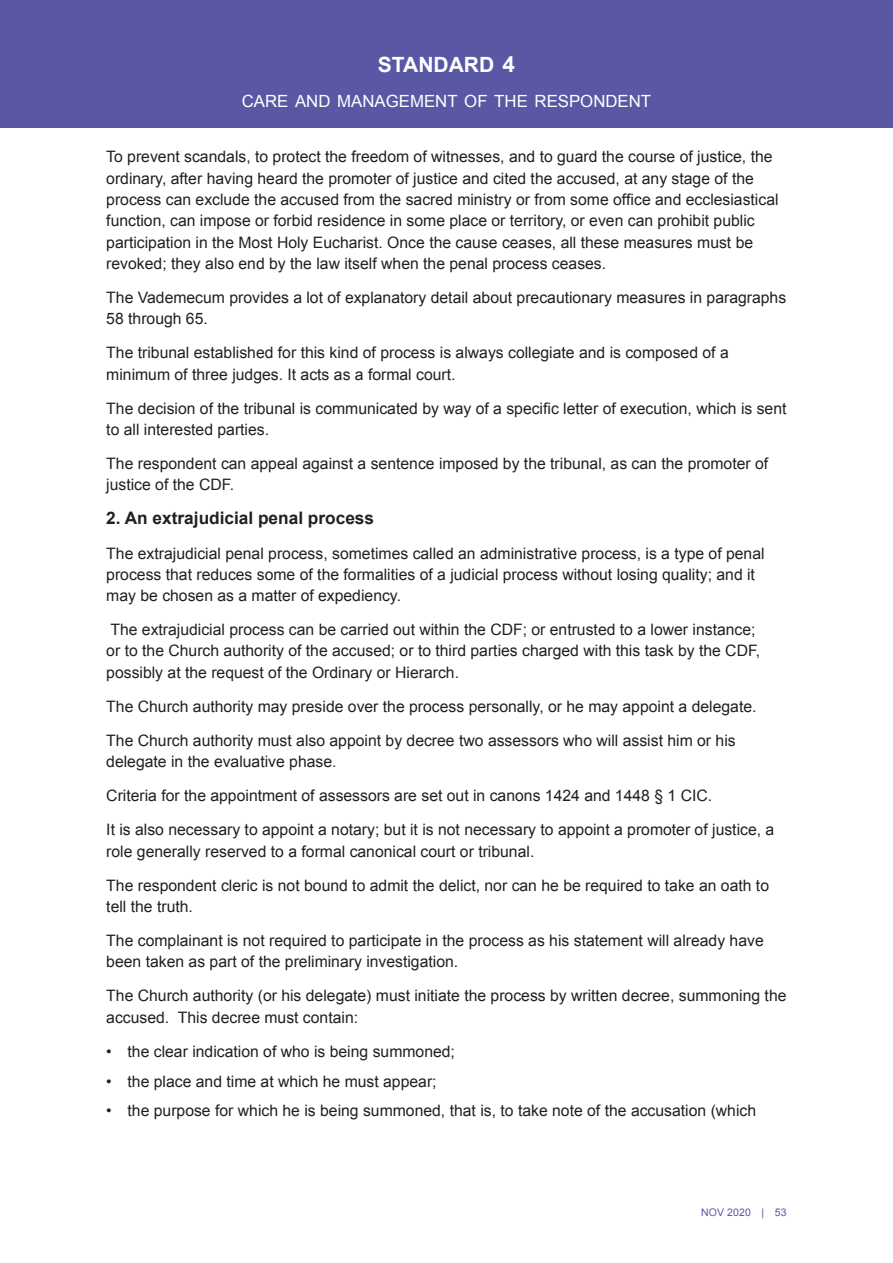
<style>
.page{position:relative;width:893px;height:1263px;background:#fff}
.page>*{position:absolute;margin:0;border:0;box-sizing:border-box;transform-origin:0 0}
.t1{font:700 21px "Arial";color:#fff}
.Black_sub_heading{font:700 17.25px "Arial";color:#231f20}
.t2{font:16.8px "Arial";color:#fff}
.Body_text{font:15.75px/21.3px "Arial";color:#231f20}
.t3{font:10.5px "Arial";letter-spacing:.02em;color:#5a57a5}
.s1{font-size:22.5px}
</style>
<div class="page">
<div style="left:0;top:0;width:893px;height:128px;background:#5a57a5"></div>
<h1 class="t1" style="left:378px;top:50px;width:139px">STANDARD <span class="s1">4</span></h1>
<p class="t2" style="left:242px;top:90px;width:411px">CARE AND MANAGEMENT OF THE RESPONDENT</p>
<p class="Body_text" style="left:106px;top:146px;width:674px">To prevent scandals, to protect the freedom of witnesses, and to guard the course of justice, the ordinary, after having heard the promoter of justice and cited the accused, at any stage of the process can exclude the accused from the sacred ministry or from some office and ecclesiastical function, can impose or forbid residence in some place or territory, or even can prohibit public participation in the Most Holy Eucharist. Once the cause ceases, all these measures must be revoked; they also end by the law itself when the penal process ceases.</p>
<p class="Body_text" style="left:106px;top:287px;width:681px">The Vademecum provides a lot of explanatory detail about precautionary measures in paragraphs<br>58 through 65.</p>
<p class="Body_text" style="left:106px;top:342px;width:624px">The tribunal established for this kind of process is always collegiate and is composed of a minimum of three judges. It acts as a formal court.</p>
<p class="Body_text" style="left:106px;top:398px;width:682px">The decision of the tribunal is communicated by way of a specific letter of execution, which is sent to all interested parties.</p>
<p class="Body_text" style="left:106px;top:453px;width:663px">The respondent can appeal against a sentence imposed by the tribunal, as can the promoter of justice of the CDF.</p>
<p class="Black_sub_heading" style="left:106px;top:507px;width:269px">2. An extrajudicial penal process</p>
<p class="Body_text" style="left:106px;top:542px;width:660px">The extrajudicial penal process, sometimes called an administrative process, is a type of penal process that reduces some of the formalities of a judicial process without losing quality; and it may be chosen as a matter of expediency.</p>
<p class="Body_text" style="left:106px;top:619px;width:655px">The extrajudicial process can be carried out within the CDF; or entrusted to a lower instance; or to the Church authority of the accused; or to third parties charged with this task by the CDF, possibly at the request of the Ordinary or Hierarch.</p>
<p class="Body_text" style="left:106px;top:696px;width:652px">The Church authority may preside over the process personally, or he may appoint a delegate.</p>
<p class="Body_text" style="left:106px;top:730px;width:631px">The Church authority must also appoint by decree two assessors who will assist him or his delegate in the evaluative phase.</p>
<p class="Body_text" style="left:106px;top:785px;width:607px">Criteria for the appointment of assessors are set out in canons 1424 and 1448 § 1 CIC.</p>
<p class="Body_text" style="left:106px;top:819px;width:669px">It is also necessary to appoint a notary; but it is not necessary to appoint a promoter of justice, a role generally reserved to a formal canonical court or tribunal.</p>
<p class="Body_text" style="left:106px;top:875px;width:664px">The respondent cleric is not bound to admit the delict, nor can he be required to take an oath to tell the truth.</p>
<p class="Body_text" style="left:106px;top:930px;width:659px">The complainant is not required to participate in the process as his statement will already have been taken as part of the preliminary investigation.</p>
<p class="Body_text" style="left:106px;top:985px;width:682px">The Church authority (or his delegate) must initiate the process by written decree, summoning the accused. This decree must contain:</p>
<p class="Body_text" style="left:106px;top:1041px;width:350px">• the clear indication of who is being summoned;</p>
<p class="Body_text" style="left:106px;top:1070px;width:332px">• the place and time at which he must appear;</p>
<p class="Body_text" style="left:106px;top:1100px;width:651px">• the purpose for which he is being summoned, that is, to take note of the accusation (which</p>
<p class="t3" style="left:701px;top:1205px;width:9px">NOV</p>
<p class="t3" style="left:727px;top:1205px;width:61px">2020 | 53</p>
</div>
